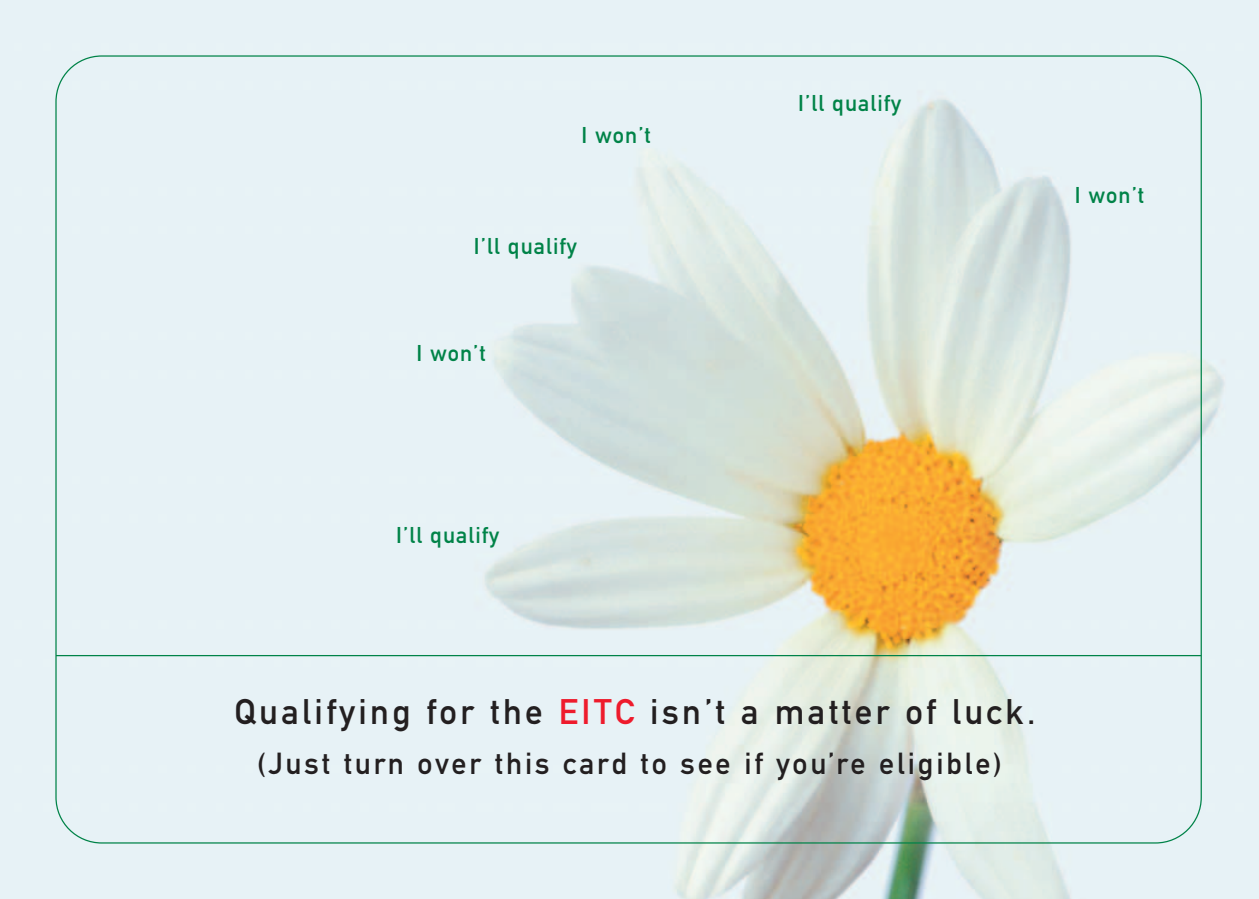
<style>
.page{position:relative;width:1259px;height:899px;background:#fff}
.page>*{position:absolute;margin:0;border:0;box-sizing:border-box;transform-origin:0 0}
.t1{font:35px "DIN Mittelschrift";letter-spacing:.095em;color:#231f20}
.t2{font:30px "DIN Mittelschrift";letter-spacing:.095em;color:#231f20}
.t3{font:22.5px "DIN Mittelschrift";letter-spacing:.05em;color:#008348}
.s1{color:#ee1b2c}
</style>
<div class="page">
<img style="left:0;top:0;width:1258px;height:898px">
<hr style="left:56px;top:654px;width:1144px;height:2px;background:#008348">
<p class="t3" style="left:581px;top:126px;width:71px">I won’t</p>
<p class="t3" style="left:473px;top:238px;width:105px">I’ll qualify</p>
<p class="t3" style="left:416px;top:344px;width:71px">I won’t</p>
<p class="t3" style="left:798px;top:95px;width:105px">I’ll qualify</p>
<p class="t3" style="left:1074px;top:187px;width:71px">I won’t</p>
<p class="t3" style="left:396px;top:527px;width:105px">I’ll qualify</p>
<h1 class="t1" style="left:234px;top:699px;width:802px">Qualifying for the <span class="s1">EITC</span> isn’t a matter of luck.</h1>
<h2 class="t2" style="left:257px;top:752px;width:746px">(Just turn over this card to see if you’re eligible)</h2>
</div>
